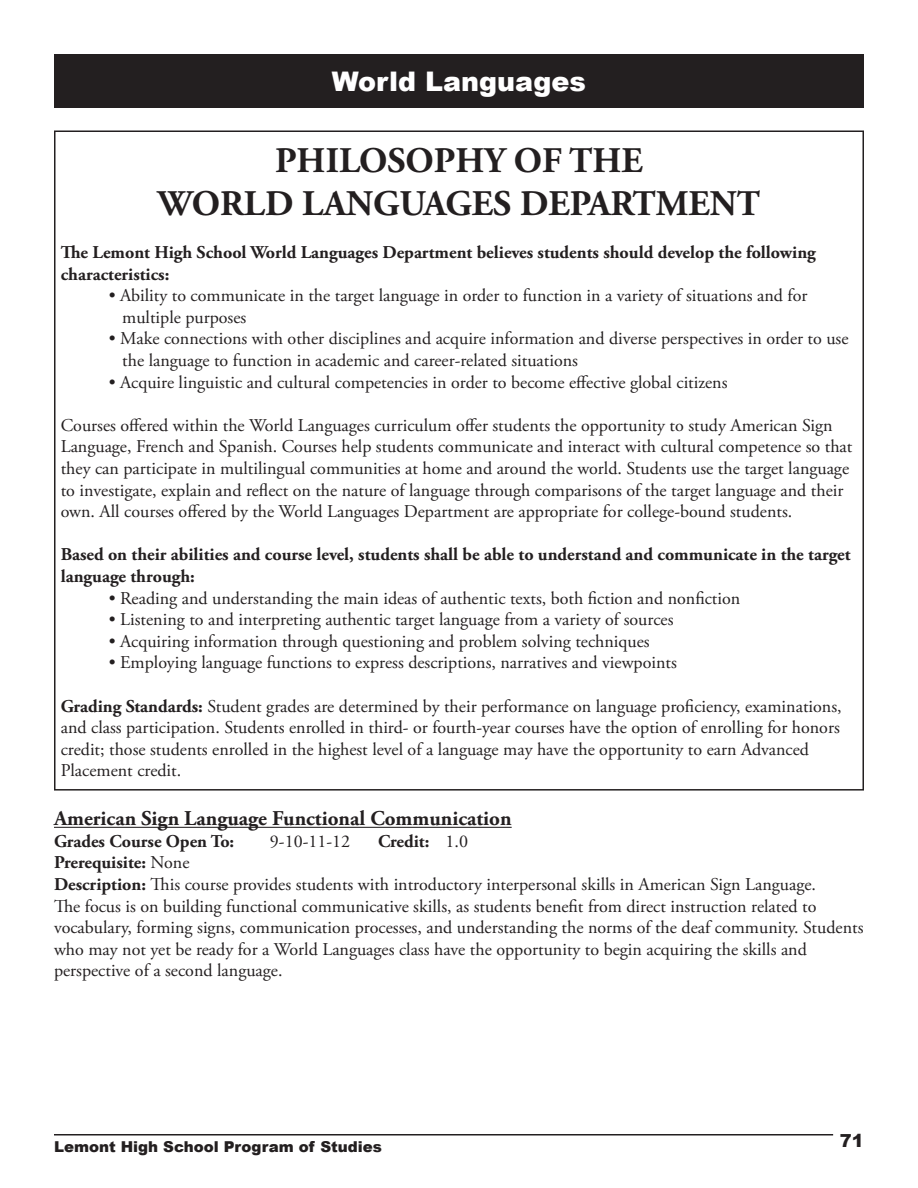
<style>
.page{position:relative;width:918px;height:1188px;background:#fff}
.page>*{position:absolute;margin:0;border:0;box-sizing:border-box;transform-origin:0 0}
.t1{font:700 36px/43.2px "Adobe Garamond Pro";color:#231f20;text-align:center}
.t2{font:900 27px "Arial";color:#fff}
.t3{font:700 21px "Adobe Garamond Pro";color:#231f20}
.t4{font:18px/21.6px "Adobe Garamond Pro";color:#231f20}
.t5{font:700 18px/21.6px "Adobe Garamond Pro";color:#231f20}
.t6{font:900 18px "Arial";color:#231f20}
.t7{font:900 15px "Arial";color:#231f20}
.s1{font-weight:700}
.s2{font-weight:400}
</style>
<div class="page">
<hr style="left:54px;top:1134px;width:779px;height:2px;background:#231f20">
<div style="left:54px;top:54px;width:810px;height:54px;background:#231f20"></div>
<hr style="left:54px;top:827px;width:458px;height:1px;background:#231f20">
<h2 class="t2" style="left:332px;top:61px;width:256px">World Languages</h2>
<h1 class="t1" style="left:158px;top:139px;width:604px">PHILOSOPHY OF THE<br>WORLD LANGUAGES DEPARTMENT</h1>
<p class="t5" style="left:61px;top:242px;width:757px">The Lemont High School World Languages Department believes students should develop the following characteristics:</p>
<p class="t4" style="left:122px;top:285px;width:687px;text-indent:-14px">• Ability to communicate in the target language in order to function in a variety of situations and for multiple purposes</p>
<p class="t4" style="left:122px;top:329px;width:728px;text-indent:-14px">• Make connections with other disciplines and acquire information and diverse perspectives in order to use the language to function in academic and career-related situations</p>
<p class="t4" style="left:109px;top:372px;width:620px">• Acquire linguistic and cultural competencies in order to become effective global citizens</p>
<p class="t4" style="left:61px;top:415px;width:793px">Courses offered within the World Languages curriculum offer students the opportunity to study American Sign Language, French and Spanish. Courses help students communicate and interact with cultural competence so that they can participate in multilingual communities at home and around the world. Students use the target language to investigate, explain and reflect on the nature of language through comparisons of the target language and their own. All courses offered by the World Languages Department are appropriate for college-bound students.</p>
<p class="t5" style="left:61px;top:544px;width:791px">Based on their abilities and course level, students shall be able to understand and communicate in the target language through:</p>
<p class="t4" style="left:109px;top:588px;width:633px">• Reading and understanding the main ideas of authentic texts, both fiction and nonfiction</p>
<p class="t4" style="left:109px;top:609px;width:566px">• Listening to and interpreting authentic target language from a variety of sources</p>
<p class="t4" style="left:109px;top:631px;width:542px">• Acquiring information through questioning and problem solving techniques</p>
<p class="t4" style="left:109px;top:653px;width:570px">• Employing language functions to express descriptions, narratives and viewpoints</p>
<p class="t4" style="left:61px;top:696px;width:782px"><span class="s1">Grading Standards:</span> Student grades are determined by their performance on language proficiency, examinations, and class participation. Students enrolled in third- or fourth-year courses have the option of enrolling for honors credit; those students enrolled in the highest level of a language may have the opportunity to earn Advanced Placement credit.</p>
<p class="t3" style="left:54px;top:806px;width:459px">American Sign Language Functional Communication</p>
<p class="t5" style="left:54px;top:831px;width:182px">Grades Course Open To:</p>
<p class="t4" style="left:270px;top:831px;width:82px">9-10-11-12</p>
<p class="t5" style="left:378px;top:831px;width:91px">Credit: <span class="s2">1.0</span></p>
<p class="t4" style="left:54px;top:853px;width:811px"><span class="s1">Prerequisite:</span> None<br><span class="s1">Description:</span> This course provides students with introductory interpersonal skills in American Sign Language.<br>The focus is on building functional communicative skills, as students benefit from direct instruction related to vocabulary, forming signs, communication processes, and understanding the norms of the deaf community. Students who may not yet be ready for a World Languages class have the opportunity to begin acquiring the skills and perspective of a second language.</p>
<p class="t7" style="left:54px;top:1136px;width:330px">Lemont High School Program of Studies</p>
<p class="t6" style="left:840px;top:1127px;width:26px">71</p>
</div>
